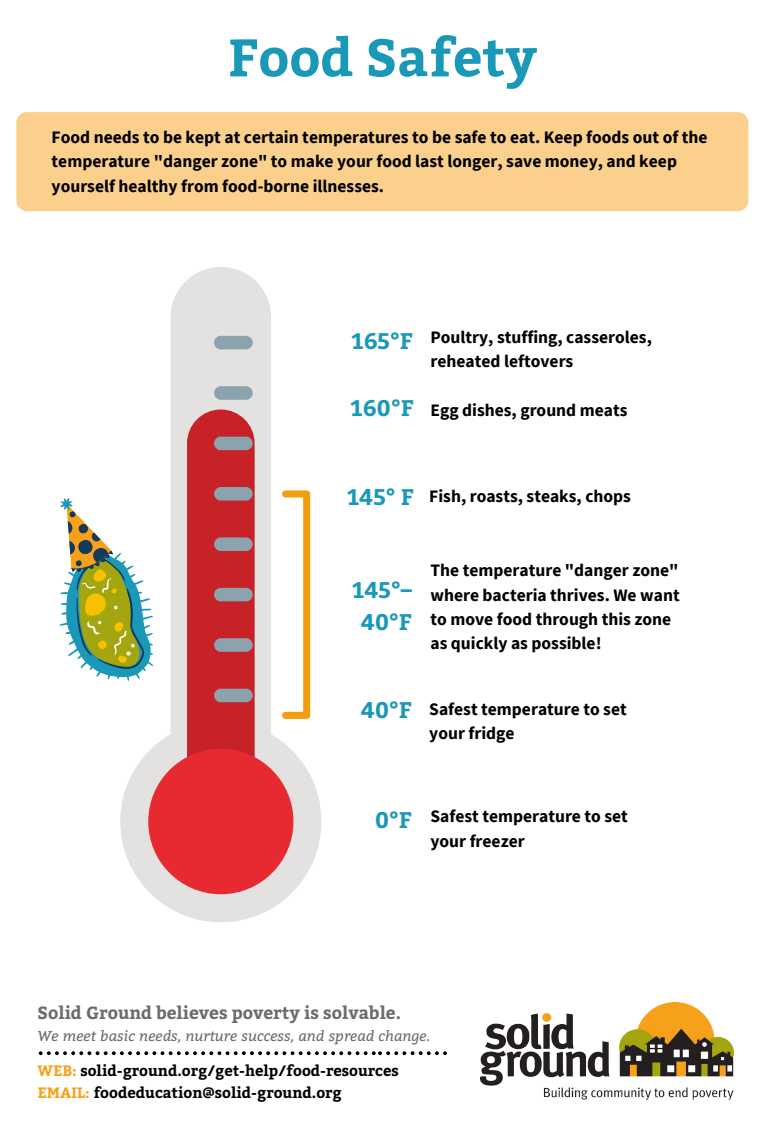
<style>
.page{position:relative;width:765px;height:1125px;background:#fff}
.page>*{position:absolute;margin:0;border:0;box-sizing:border-box;transform-origin:0 0}
.t1{font:700 52.5px "Bitter";color:#1a98b8}
.t2{font:700 22.5px "Bitter";color:#1a98b8}
.t3{font:700 17.5px/24.4px "Source Sans Pro";color:#000}
.t4{font:700 17.5px "Bitter";color:#6b6b6b}
.t5{font:700 15px "Bitter";color:#000}
.t6{font:italic 14.25px "Bitter";color:#6b6b6b}
.s1{color:#f7a11a}
</style>
<div class="page">
<svg style="left:120px;top:267px;width:201px;height:655px"></svg>
<div style="left:187px;top:410px;width:68px;height:445px;background:#c72227;border-radius:34px"></div>
<div style="left:148px;top:749px;width:145px;height:145px;background:#e72931;border-radius:50%"></div>
<div style="left:214px;top:487px;width:39px;height:14px;background:#8ca2ac;border-radius:7px"></div>
<div style="left:214px;top:437px;width:39px;height:13px;background:#8ca2ac;border-radius:7px"></div>
<div style="left:214px;top:386px;width:39px;height:14px;background:#8ca2ac;border-radius:7px"></div>
<div style="left:214px;top:336px;width:39px;height:13px;background:#8ca2ac;border-radius:7px"></div>
<div style="left:214px;top:537px;width:39px;height:14px;background:#8ca2ac;border-radius:7px"></div>
<div style="left:214px;top:588px;width:39px;height:13px;background:#8ca2ac;border-radius:7px"></div>
<div style="left:214px;top:638px;width:39px;height:14px;background:#8ca2ac;border-radius:7px"></div>
<div style="left:214px;top:689px;width:39px;height:13px;background:#8ca2ac;border-radius:7px"></div>
<svg style="left:59px;top:495px;width:95px;height:187px"></svg>
<div style="left:16px;top:112px;width:732px;height:99px;background:#fbd08d;border-radius:11px"></div>
<svg style="left:282px;top:490px;width:28px;height:229px"></svg>
<svg style="left:39px;top:1051px;width:408px;height:4px"></svg>
<img style="left:480px;top:1002px;width:254px;height:98px">
<p class="t1" style="left:228px;top:19px;width:311px">Food Safety</p>
<p class="t3" style="left:52px;top:124px;width:657px">Food needs to be kept at certain temperatures to be safe to eat. Keep foods out of the temperature "danger zone" to make your food last longer, save money, and keep yourself healthy from food-borne illnesses.</p>
<p class="t2" style="left:352px;top:325px;width:63px">165°F</p>
<p class="t2" style="left:351px;top:392px;width:65px">160°F</p>
<p class="t3" style="left:430px;top:325px;width:223px">Poultry, stuffing, casseroles, reheated leftovers</p>
<p class="t3" style="left:430px;top:398px;width:199px">Egg dishes, ground meats</p>
<p class="t2" style="left:347px;top:481px;width:68px">145° F</p>
<p class="t3" style="left:429px;top:484px;width:203px">Fish, roasts, steaks, chops</p>
<p class="t2" style="left:352px;top:573px;width:61px">145°–</p>
<p class="t2" style="left:361px;top:606px;width:53px">40°F</p>
<p class="t3" style="left:430px;top:558px;width:251px">The temperature "danger zone" where bacteria thrives. We want to move food through this zone as quickly as possible!</p>
<p class="t2" style="left:361px;top:694px;width:53px">40°F</p>
<p class="t3" style="left:429px;top:697px;width:199px">Safest temperature to set your fridge</p>
<p class="t2" style="left:375px;top:804px;width:39px">0°F</p>
<p class="t3" style="left:430px;top:804px;width:199px">Safest temperature to set your freezer</p>
<p class="t4" style="left:38px;top:1000px;width:365px">Solid Ground believes poverty is solvable.</p>
<p class="t6" style="left:38px;top:1025px;width:394px">We meet basic needs, nurture success, and spread change.</p>
<p class="t5" style="left:38px;top:1060px;width:363px"><span class="s1">WEB:</span> solid-ground.org/get-help/food-resources</p>
<p class="t5" style="left:38px;top:1082px;width:306px"><span class="s1">EMAIL:</span> foodeducation@solid-ground.org</p>
</div>
